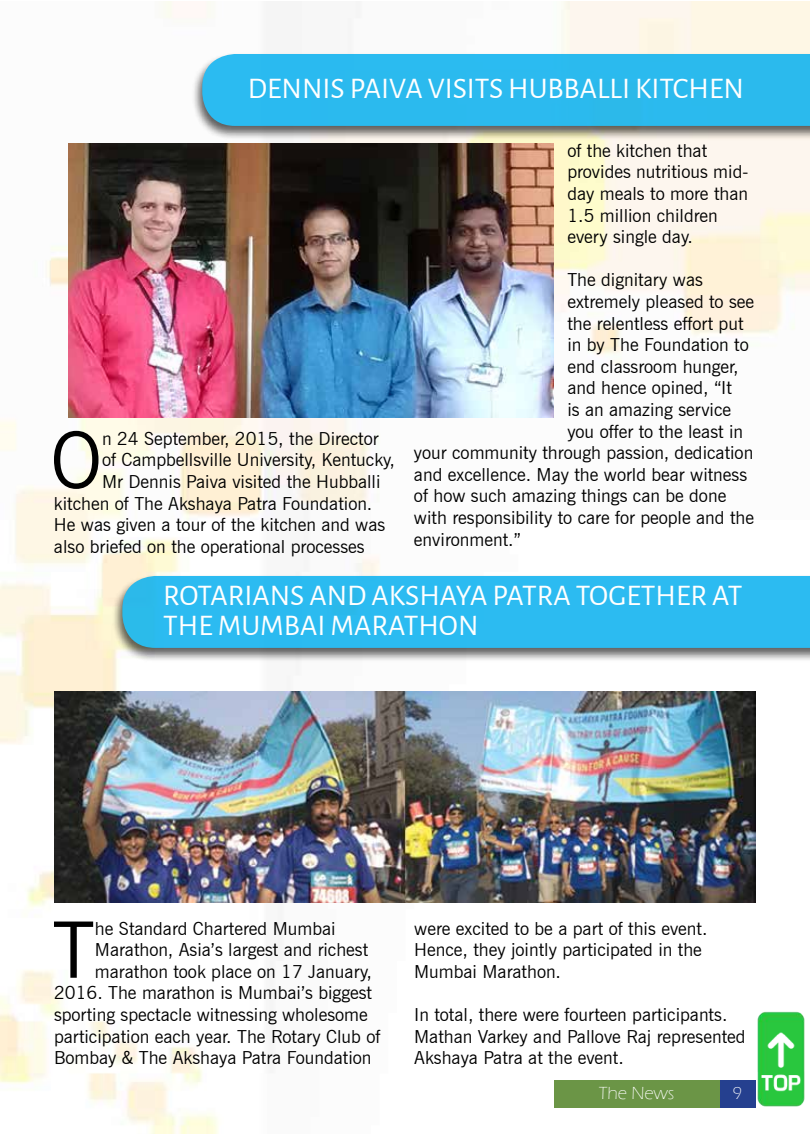
<style>
.page{position:relative;width:810px;height:1134px;background:#fff}
.page>*{position:absolute;margin:0;border:0;box-sizing:border-box;transform-origin:0 0}
.t1{font:77.7px "News Gothic BT";color:#000}
.t2{font:30px/30px "Alegreya Sans SC";color:#fff}
.t3{font:18px/21.6px "News Gothic BT";color:#000}
.t4{font:300 18px "Eras ITC";color:#fff}
</style>
<div class="page">
<img style="left:0;top:2px;width:810px;height:1132px">
<img style="left:69px;top:143px;width:485px;height:275px">
<div style="left:719px;top:1080px;width:37px;height:28px;background:#25408f"></div>
<div style="left:554px;top:1080px;width:166px;height:28px;background:#6b9546"></div>
<div style="left:191px;top:52px;width:619px;height:88px;background:#000;opacity:.75"></div>
<div style="left:202px;top:54px;width:608px;height:72px;background:#2bbaee"></div>
<div style="left:111px;top:574px;width:699px;height:88px;background:#000;opacity:.75"></div>
<div style="left:122px;top:576px;width:688px;height:72px;background:#2cbbf1"></div>
<img style="left:54px;top:692px;width:702px;height:210px">
<img style="left:756px;top:1011px;width:50px;height:96px">
<h2 class="t2" style="left:248px;top:72px;width:498px">DENNIS PAIVA VISITS HUBBALLI KITCHEN</h2>
<h1 class="t1" style="left:50px;top:413px;width:53px">O</h1>
<p class="t3" style="left:102px;top:427px;width:278px">n 24 September, 2015, the Director</p>
<p class="t3" style="left:102px;top:449px;width:294px">of Campbellsville University, Kentucky,</p>
<p class="t3" style="left:102px;top:471px;width:280px">Mr Dennis Paiva visited the Hubballi</p>
<p class="t3" style="left:54px;top:492px;width:320px">kitchen of The Akshaya Patra Foundation.</p>
<p class="t3" style="left:54px;top:514px;width:333px">He was given a tour of the kitchen and was</p>
<p class="t3" style="left:54px;top:535px;width:312px">also briefed on the operational processes</p>
<p class="t3" style="left:567px;top:139px;width:182px">of the kitchen that provides nutritious mid&shy;day meals to more than<br>1.5 million children every single day.</p>
<p class="t3" style="left:567px;top:269px;width:137px">The dignitary was</p>
<p class="t3" style="left:567px;top:291px;width:188px">extremely pleased to see</p>
<p class="t3" style="left:567px;top:312px;width:178px">the relentless effort put</p>
<p class="t3" style="left:567px;top:334px;width:183px">in by The Foundation to</p>
<p class="t3" style="left:567px;top:355px;width:173px">end classroom hunger,</p>
<p class="t3" style="left:567px;top:377px;width:166px">and hence opined, “It</p>
<p class="t3" style="left:567px;top:399px;width:165px">is an amazing service</p>
<p class="t3" style="left:567px;top:420px;width:177px">you offer to the least in</p>
<p class="t3" style="left:414px;top:442px;width:341px">your community through passion, dedication</p>
<p class="t3" style="left:414px;top:463px;width:335px">and excellence. May the world bear witness</p>
<p class="t3" style="left:414px;top:485px;width:314px">of how such amazing things can be done</p>
<p class="t3" style="left:414px;top:507px;width:342px">with responsibility to care for people and the</p>
<p class="t3" style="left:414px;top:528px;width:108px">environment.”</p>
<h2 class="t2" style="left:163px;top:579px;width:581px">ROTARIANS AND AKSHAYA PATRA TOGETHER AT<br>THE MUMBAI MARATHON</h2>
<h1 class="t1" style="left:52px;top:903px;width:44px">T</h1>
<p class="t3" style="left:95px;top:917px;width:242px">he Standard Chartered Mumbai</p>
<p class="t3" style="left:95px;top:939px;width:275px">Marathon, Asia’s largest and richest</p>
<p class="t3" style="left:95px;top:960px;width:278px">marathon took place on 17 January,</p>
<p class="t3" style="left:54px;top:982px;width:320px">2016. The marathon is Mumbai’s biggest</p>
<p class="t3" style="left:54px;top:1004px;width:315px">sporting spectacle witnessing wholesome</p>
<p class="t3" style="left:54px;top:1025px;width:328px">participation each year. The Rotary Club of</p>
<p class="t3" style="left:54px;top:1047px;width:319px">Bombay &amp; The Akshaya Patra Foundation</p>
<p class="t3" style="left:414px;top:917px;width:295px">were excited to be a part of this event.<br>Hence, they jointly participated in the<br>Mumbai Marathon.</p>
<p class="t3" style="left:414px;top:1004px;width:333px">In total, there were fourteen participants.<br>Mathan Varkey and Pallove Raj represented<br>Akshaya Patra at the event.</p>
<p class="t4" style="left:599px;top:1083px;width:77px">The News</p>
<p class="t4" style="left:732px;top:1083px;width:11px">9</p>
</div>
